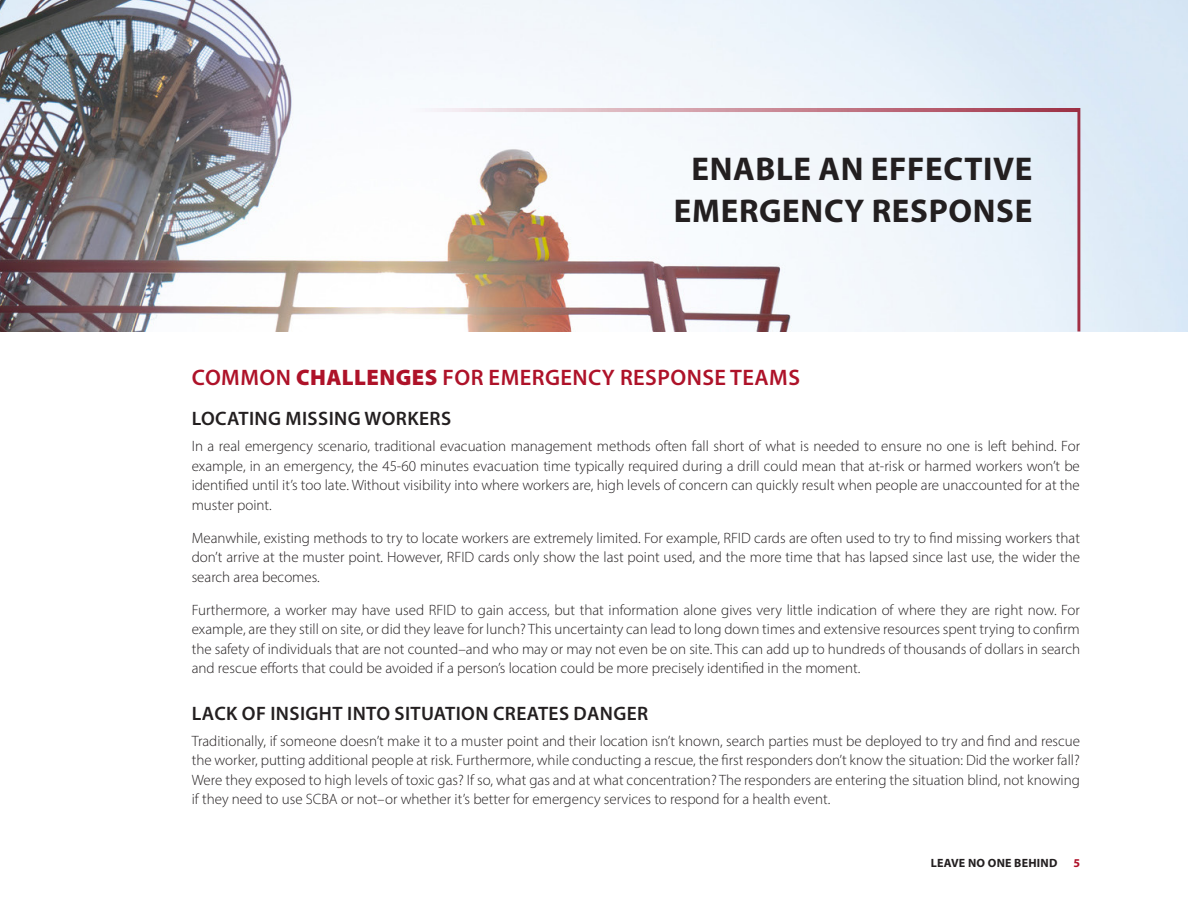
<style>
.page{position:relative;width:1188px;height:918px;background:#fff}
.page>*{position:absolute;margin:0;border:0;box-sizing:border-box;transform-origin:0 0}
.heading_1{font:700 33px/42px "Myriad Pro";letter-spacing:.02em;color:#231f20;text-align:center}
.heading_1-2{font:600 22.5px "Myriad Pro";letter-spacing:.02em;color:#ae1229}
.heading_1-3{font:600 19.5px "Myriad Pro";letter-spacing:.02em;color:#231f20}
.body{font:300 15px/19.5px "Myriad Pro";color:#231f20;text-align:justify}
.t1{font:700 12px "Myriad Pro";letter-spacing:.02em;color:#231f20}
.t2{font:700 12px "Myriad Pro";color:#ae1229}
.s1{font-weight:900}
</style>
<div class="page">
<img style="left:0;top:0;width:1188px;height:332px">
<svg style="left:383px;top:108px;width:697px;height:224px"></svg>
<p class="heading_1" style="left:674px;top:147px;width:360px">ENABLE AN EFFECTIVE<br>EMERGENCY RESPONSE</p>
<p class="heading_1-2" style="left:192px;top:363px;width:610px">COMMON <span class="s1">CHALLENGES</span> FOR EMERGENCY RESPONSE TEAMS</p>
<p class="heading_1-3" style="left:192px;top:406px;width:261px">LOCATING MISSING WORKERS</p>
<p class="body" style="left:192px;top:436px;width:890px">In a real emergency scenario, traditional evacuation management methods often fall short of what is needed to ensure no one is left behind. For example, in an emergency, the 45-60 minutes evacuation time typically required during a drill could mean that at-risk or harmed workers won’t be identified until it’s too late. Without visibility into where workers are, high levels of concern can quickly result when people are unaccounted for at the muster point.</p>
<p class="body" style="left:192px;top:528px;width:890px">Meanwhile, existing methods to try to locate workers are extremely limited. For example, RFID cards are often used to try to find missing workers that don’t arrive at the muster point. However, RFID cards only show the last point used, and the more time that has lapsed since last use, the wider the search area becomes.</p>
<p class="body" style="left:192px;top:600px;width:890px">Furthermore, a worker may have used RFID to gain access, but that information alone gives very little indication of where they are right now. For example, are they still on site, or did they leave for lunch? This uncertainty can lead to long down times and extensive resources spent trying to confirm the safety of individuals that are not counted–and who may or may not even be on site. This can add up to hundreds of thousands of dollars in search and rescue efforts that could be avoided if a person’s location could be more precisely identified in the moment.</p>
<p class="heading_1-3" style="left:192px;top:701px;width:458px">LACK OF INSIGHT INTO SITUATION CREATES DANGER</p>
<p class="body" style="left:192px;top:731px;width:890px">Traditionally, if someone doesn’t make it to a muster point and their location isn’t known, search parties must be deployed to try and find and rescue the worker, putting additional people at risk. Furthermore, while conducting a rescue, the first responders don’t know the situation: Did the worker fall?<br>Were they exposed to high levels of toxic gas? If so, what gas and at what concentration? The responders are entering the situation blind, not knowing if they need to use SCBA or not–or whether it’s better for emergency services to respond for a health event.</p>
<p class="t1" style="left:931px;top:855px;width:128px">LEAVE NO ONE BEHIND</p>
<p class="t2" style="left:1073px;top:855px;width:8px">5</p>
</div>
